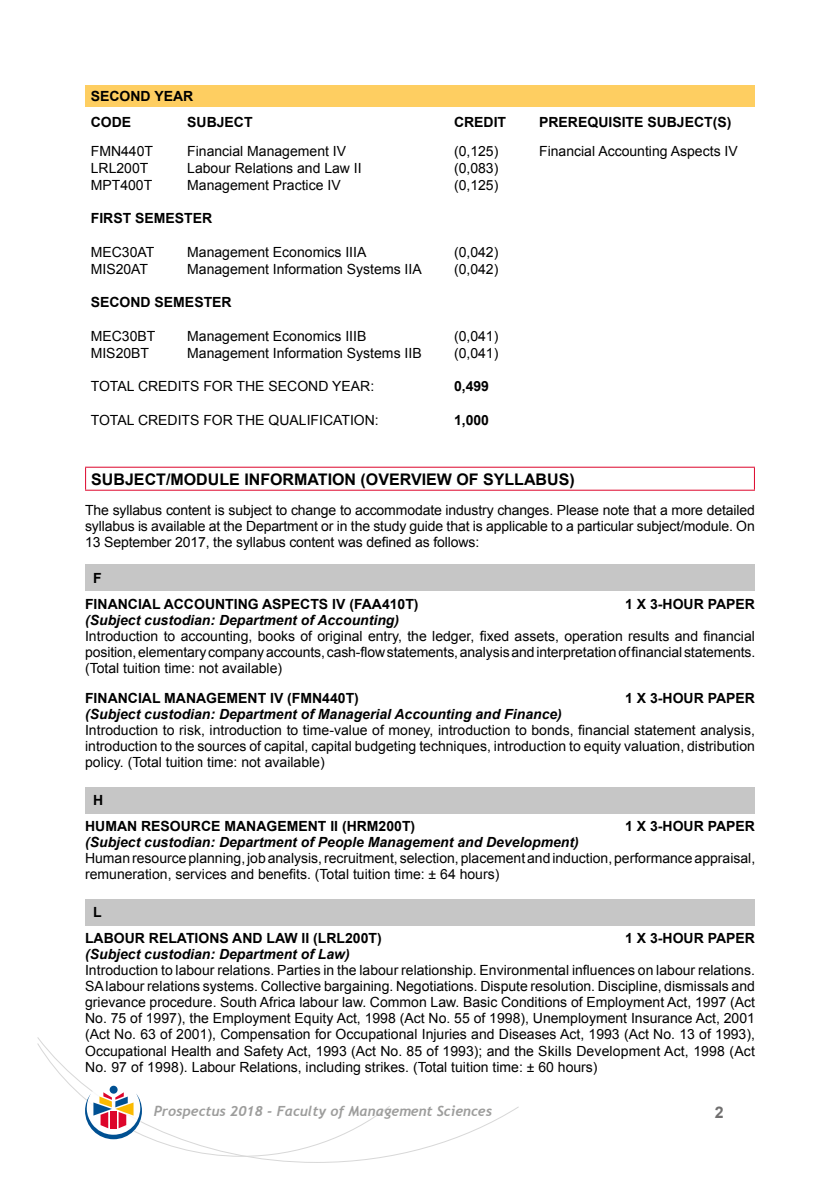
<style>
.page{position:relative;width:840px;height:1191px;background:#fff}
.page>*{position:absolute;margin:0;border:0;box-sizing:border-box;transform-origin:0 0}
.t1{font:700 16px "Arial";color:#000}
.t2{font:700 16px "Arial";color:#706f6f}
.t3{font:14px/16px "Arial";color:#000;text-align:justify}
.t4{font:700 14px/26px "Arial";color:#000}
.t5{font:italic 700 14px "Arial";color:#000}
.t6{font:italic 700 14px "Trebuchet";color:#9d9d9c}
</style>
<div class="page">
<svg style="left:37px;top:1037px;width:482px;height:125px"></svg>
<svg style="left:37px;top:1043px;width:353px;height:113px"></svg>
<div style="left:85px;top:85px;width:669px;height:22px;background:#fece61"></div>
<hr style="left:85px;top:467px;width:669px;height:1px;background:#dd052b">
<svg style="left:85px;top:468px;width:1px;height:22px"></svg>
<svg style="left:753px;top:468px;width:1px;height:22px"></svg>
<hr style="left:85px;top:490px;width:669px;height:1px;background:#dd052b">
<div style="left:85px;top:565px;width:669px;height:26px;background:#c6c6c6"></div>
<div style="left:85px;top:787px;width:669px;height:26px;background:#c6c6c6"></div>
<div style="left:85px;top:899px;width:669px;height:26px;background:#c6c6c6"></div>
<p class="t4" style="left:91px;top:83px;width:104px">SECOND YEAR<br>CODE</p>
<p class="t4" style="left:187px;top:110px;width:67px">SUBJECT</p>
<p class="t4" style="left:454px;top:110px;width:54px">CREDIT</p>
<p class="t4" style="left:539px;top:110px;width:194px">PREREQUISITE SUBJECT(S)</p>
<p class="t3" style="left:91px;top:143px;width:64px">FMN440T</p>
<p class="t3" style="left:187px;top:143px;width:160px">Financial Management IV</p>
<p class="t3" style="left:454px;top:143px;width:46px">(0,125)</p>
<p class="t3" style="left:539px;top:143px;width:200px">Financial Accounting Aspects IV</p>
<p class="t3" style="left:91px;top:160px;width:59px">LRL200T</p>
<p class="t3" style="left:187px;top:160px;width:176px">Labour Relations and Law II</p>
<p class="t3" style="left:454px;top:160px;width:46px">(0,083)</p>
<p class="t3" style="left:91px;top:177px;width:63px">MPT400T</p>
<p class="t3" style="left:187px;top:177px;width:155px">Management Practice IV</p>
<p class="t3" style="left:454px;top:177px;width:46px">(0,125)</p>
<p class="t4" style="left:91px;top:206px;width:123px">FIRST SEMESTER</p>
<p class="t3" style="left:91px;top:244px;width:65px">MEC30AT</p>
<p class="t3" style="left:187px;top:244px;width:180px">Management Economics IIIA</p>
<p class="t3" style="left:454px;top:244px;width:46px">(0,042)</p>
<p class="t3" style="left:91px;top:261px;width:59px">MIS20AT</p>
<p class="t3" style="left:187px;top:261px;width:236px">Management Information Systems IIA</p>
<p class="t3" style="left:453px;top:261px;width:46px">(0,042)</p>
<p class="t4" style="left:91px;top:290px;width:142px">SECOND SEMESTER</p>
<p class="t3" style="left:91px;top:328px;width:66px">MEC30BT</p>
<p class="t3" style="left:187px;top:328px;width:180px">Management Economics IIIB</p>
<p class="t3" style="left:453px;top:328px;width:46px">(0,041)</p>
<p class="t3" style="left:91px;top:345px;width:60px">MIS20BT</p>
<p class="t3" style="left:187px;top:345px;width:236px">Management Information Systems IIB</p>
<p class="t3" style="left:453px;top:345px;width:46px">(0,041)</p>
<p class="t3" style="left:91px;top:378px;width:285px">TOTAL CREDITS FOR THE SECOND YEAR:</p>
<p class="t4" style="left:453px;top:374px;width:37px">0,499</p>
<p class="t3" style="left:91px;top:412px;width:289px">TOTAL CREDITS FOR THE QUALIFICATION:</p>
<p class="t4" style="left:453px;top:407px;width:37px">1,000</p>
<p class="t1" style="left:91px;top:467px;width:484px">SUBJECT/MODULE INFORMATION (OVERVIEW OF SYLLABUS)</p>
<p class="t3" style="left:85px;top:502px;width:671px">The syllabus content is subject to change to accommodate industry changes. Please note that a more detailed syllabus is available at the Department or in the study guide that is applicable to a particular subject/module. On 13 September 2017, the syllabus content was defined as follows:</p>
<p class="t4" style="left:85px;top:565px;width:335px;text-indent:8px">F<br>FINANCIAL ACCOUNTING ASPECTS IV (FAA410T)</p>
<p class="t4" style="left:624px;top:591px;width:131px">1 X 3-HOUR PAPER</p>
<p class="t5" style="left:85px;top:610px;width:315px">(Subject custodian: Department of Accounting)</p>
<p class="t3" style="left:85px;top:628px;width:671px">Introduction to accounting, books of original entry, the ledger, fixed assets, operation results and financial position, elementary company accounts, cash-flow statements, analysis and interpretation of financial statements. (Total tuition time: not available)</p>
<p class="t4" style="left:85px;top:685px;width:275px">FINANCIAL MANAGEMENT IV (FMN440T)</p>
<p class="t4" style="left:624px;top:685px;width:131px">1 X 3-HOUR PAPER</p>
<p class="t5" style="left:85px;top:704px;width:478px">(Subject custodian: Department of Managerial Accounting and Finance)</p>
<p class="t3" style="left:85px;top:722px;width:671px">Introduction to risk, introduction to time-value of money, introduction to bonds, financial statement analysis, introduction to the sources of capital, capital budgeting techniques, introduction to equity valuation, distribution policy. (Total tuition time: not available)</p>
<p class="t4" style="left:85px;top:787px;width:331px;text-indent:8px">H<br>HUMAN RESOURCE MANAGEMENT II (HRM200T)</p>
<p class="t4" style="left:624px;top:813px;width:131px">1 X 3-HOUR PAPER</p>
<p class="t5" style="left:85px;top:833px;width:495px">(Subject custodian: Department of People Management and Development)</p>
<p class="t3" style="left:85px;top:850px;width:671px">Human resource planning, job analysis, recruitment, selection, placement and induction, performance appraisal, remuneration, services and benefits. (Total tuition time: ± 64 hours)</p>
<p class="t4" style="left:85px;top:899px;width:298px;text-indent:8px">L<br>LABOUR RELATIONS AND LAW II (LRL200T)</p>
<p class="t4" style="left:624px;top:925px;width:131px">1 X 3-HOUR PAPER</p>
<p class="t5" style="left:85px;top:945px;width:266px">(Subject custodian: Department of Law)</p>
<p class="t3" style="left:85px;top:962px;width:671px">Introduction to labour relations. Parties in the labour relationship. Environmental influences on labour relations.<br>SA labour relations systems. Collective bargaining. Negotiations. Dispute resolution. Discipline, dismissals and grievance procedure. South Africa labour law. Common Law. Basic Conditions of Employment Act, 1997 (Act No. 75 of 1997), the Employment Equity Act, 1998 (Act No. 55 of 1998), Unemployment Insurance Act, 2001 (Act No. 63 of 2001), Compensation for Occupational Injuries and Diseases Act, 1993 (Act No. 13 of 1993), Occupational Health and Safety Act, 1993 (Act No. 85 of 1993); and the Skills Development Act, 1998 (Act No. 97 of 1998). Labour Relations, including strikes. (Total tuition time: ± 60 hours)</p>
<p class="t6" style="left:154px;top:1102px;width:340px">Prospectus 2018 - Faculty of Management Sciences</p>
<p class="t2" style="left:714px;top:1100px;width:10px">2</p>
</div>
